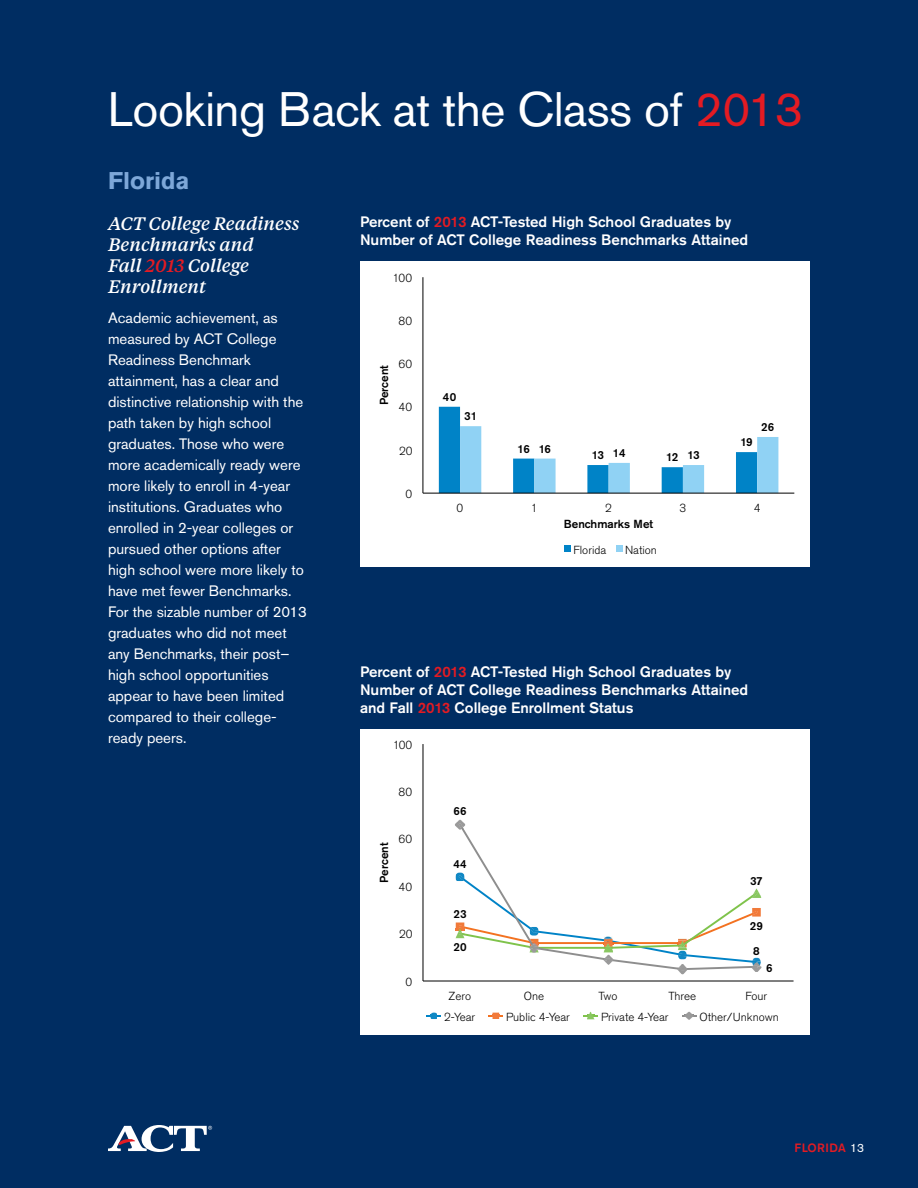
<style>
.page{position:relative;width:918px;height:1188px;background:#002d62}
.page>*{position:absolute;margin:0;border:0;box-sizing:border-box;transform-origin:0 0}
.State_BIG{font:48px "Akzidenz Grotesk Std";letter-spacing:-.01em;color:#fff}
.Main_Head{font:700 24px "Akzidenz Grotesk Std";color:#7da7d8}
.Head_Tiempos{font:italic 500 18px/21px "Tiempos Text";color:#fff}
.Body{font:15px/21px "Akzidenz Grotesk Std";color:#fff}
.Chart_Head{font:500 15px/18px "Akzidenz Grotesk Std";color:#fff}
.Body-2{font:500 12px "Akzidenz Grotesk Std";letter-spacing:.025em;color:#e31b23}
.t1{font:300 11.55px "Akzidenz Grotesk Std";color:#000001}
.t2{font:500 11.55px "Akzidenz Grotesk Std";color:#000001}
.s1{color:#e31b23}
.s2{font-weight:400;color:#fff}
</style>
<div class="page">
<div style="left:360px;top:261px;width:450px;height:306px;background:#fff"></div>
<div style="left:360px;top:729px;width:450px;height:306px;background:#fff"></div>
<svg style="left:439px;top:407px;width:339px;height:86px"></svg>
<hr style="left:423px;top:277px;width:1px;height:216px;background:#000001">
<hr style="left:423px;top:493px;width:371px;height:1px;background:#000001">
<svg style="left:565px;top:546px;width:6px;height:6px"></svg>
<svg style="left:616px;top:546px;width:6px;height:6px"></svg>
<hr style="left:423px;top:744px;width:1px;height:237px;background:#000001">
<hr style="left:423px;top:981px;width:371px;height:1px;background:#000001">
<svg style="left:455px;top:819px;width:10px;height:11px"></svg>
<svg style="left:455px;top:872px;width:307px;height:102px"></svg>
<svg style="left:427px;top:1012px;width:14px;height:7px"></svg>
<svg style="left:489px;top:1012px;width:14px;height:7px"></svg>
<svg style="left:584px;top:1012px;width:14px;height:7px"></svg>
<svg style="left:682px;top:1011px;width:14px;height:9px"></svg>
<svg style="left:108px;top:1125px;width:104px;height:27px"></svg>
<p class="State_BIG" style="left:108px;top:81px;width:697px">Looking Back at the Class of <span class="s1">2013</span></p>
<p class="Main_Head" style="left:108px;top:167px;width:83px">Florida</p>
<p class="Chart_Head" style="left:360px;top:213px;width:390px">Percent of <span class="s1">2013</span> ACT-Tested High School Graduates by<br>Number of ACT College Readiness Benchmarks Attained</p>
<p class="Head_Tiempos" style="left:108px;top:212px;width:193px">ACT College Readiness<br>Benchmarks and<br>Fall <span class="s1">2013</span> College<br>Enrollment</p>
<p class="Body" style="left:108px;top:307px;width:201px">Academic achievement, as measured by ACT College<br>Readiness Benchmark attainment, has a clear and distinctive relationship with the path taken by high school graduates. Those who were more academically ready were more likely to enroll in 4-year institutions. Graduates who enrolled in 2-year colleges or pursued other options after high school were more likely to have met fewer Benchmarks.<br>For the sizable number of 2013 graduates who did not meet any Benchmarks, their post– high school opportunities appear to have been limited compared to their college&shy;ready peers.</p>
<p class="t1" style="left:393px;top:271px;width:21px">100</p>
<p class="t1" style="left:398px;top:315px;width:15px">80</p>
<p class="t1" style="left:398px;top:358px;width:15px">60</p>
<p class="t2" style="left:377px;top:405px;width:42px;rotate:-90deg">Percent</p>
<p class="t2" style="left:443px;top:390px;width:15px">40</p>
<p class="t1" style="left:398px;top:401px;width:15px">40</p>
<p class="t2" style="left:464px;top:409px;width:15px">31</p>
<p class="t2" style="left:761px;top:420px;width:15px">26</p>
<p class="t2" style="left:740px;top:435px;width:14px">19</p>
<p class="t2" style="left:518px;top:442px;width:14px">16</p>
<p class="t2" style="left:539px;top:442px;width:14px">16</p>
<p class="t1" style="left:399px;top:444px;width:15px">20</p>
<p class="t2" style="left:613px;top:446px;width:14px">14</p>
<p class="t2" style="left:687px;top:448px;width:14px">13</p>
<p class="t2" style="left:592px;top:448px;width:14px">13</p>
<p class="t2" style="left:666px;top:450px;width:14px">12</p>
<p class="t1" style="left:406px;top:487px;width:8px">0</p>
<p class="t1" style="left:456px;top:501px;width:8px">0</p>
<p class="t1" style="left:531px;top:501px;width:8px">1</p>
<p class="t1" style="left:605px;top:501px;width:8px">2</p>
<p class="t1" style="left:679px;top:501px;width:8px">3</p>
<p class="t1" style="left:754px;top:501px;width:8px">4</p>
<p class="t2" style="left:564px;top:517px;width:91px">Benchmarks Met</p>
<p class="t1" style="left:573px;top:543px;width:34px">Florida</p>
<p class="t1" style="left:625px;top:543px;width:33px">Nation</p>
<p class="Chart_Head" style="left:360px;top:663px;width:390px">Percent of <span class="s1">2013</span> ACT-Tested High School Graduates by<br>Number of ACT College Readiness Benchmarks Attained and Fall <span class="s1">2013</span> College Enrollment Status</p>
<p class="t1" style="left:393px;top:738px;width:21px">100</p>
<p class="t1" style="left:399px;top:786px;width:15px">80</p>
<p class="t2" style="left:377px;top:883px;width:42px;rotate:-90deg">Percent</p>
<p class="t1" style="left:399px;top:833px;width:15px">60</p>
<p class="t1" style="left:399px;top:880px;width:15px">40</p>
<p class="t1" style="left:399px;top:928px;width:15px">20</p>
<p class="t1" style="left:406px;top:975px;width:8px">0</p>
<p class="t2" style="left:453px;top:803px;width:15px">66</p>
<p class="t2" style="left:453px;top:857px;width:15px">44</p>
<p class="t2" style="left:454px;top:907px;width:15px">23</p>
<p class="t2" style="left:454px;top:940px;width:15px">20</p>
<p class="t2" style="left:750px;top:873px;width:14px">37</p>
<p class="t2" style="left:750px;top:919px;width:15px">29</p>
<p class="t2" style="left:753px;top:943px;width:8px">8</p>
<p class="t2" style="left:766px;top:960px;width:8px">6</p>
<p class="t1" style="left:449px;top:989px;width:24px">Zero</p>
<p class="t1" style="left:524px;top:989px;width:22px">One</p>
<p class="t1" style="left:599px;top:989px;width:21px">Two</p>
<p class="t1" style="left:668px;top:989px;width:29px">Three</p>
<p class="t1" style="left:745px;top:989px;width:23px">Four</p>
<p class="t1" style="left:444px;top:1010px;width:33px">2-Year</p>
<p class="t1" style="left:506px;top:1010px;width:65px">Public 4-Year</p>
<p class="t1" style="left:601px;top:1010px;width:69px">Private 4-Year</p>
<p class="t1" style="left:700px;top:1010px;width:81px">Other/Unknown</p>
<p class="Body-2" style="left:795px;top:1140px;width:71px">FLORIDA <span class="s2">13</span></p>
</div>
